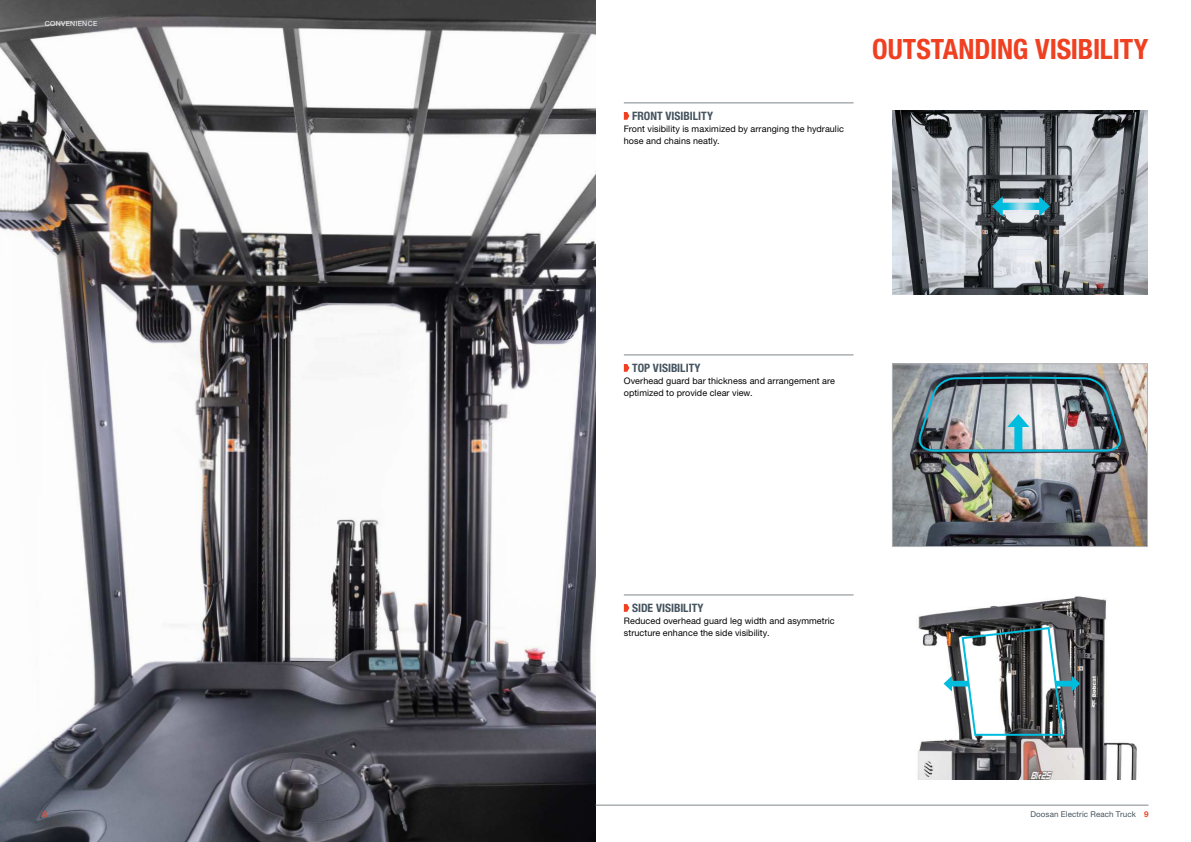
<style>
.page{position:relative;width:1191px;height:842px;background:#fff}
.page>*{position:absolute;margin:0;border:0;box-sizing:border-box;transform-origin:0 0}
.t1{font:700 condensed 28px "Helvetica Neue LT Pro";letter-spacing:-.01em;color:#ef4022}
.t2{font:700 condensed 11.6px "Helvetica Neue LT Pro";color:#45545f}
.t3{font:9px/12px "Helvetica Neue LT Pro";letter-spacing:.01em;color:#000}
.t4{font:8px "Helvetica Neue LT Pro";letter-spacing:.015em;color:#45545f}
.t5{font:700 8px "Helvetica Neue LT Pro";color:#ef4022}
.t6{font:7px "Helvetica Neue LT Pro";letter-spacing:.045em;color:#fff}
.s1{font-weight:700;color:#ef4022}
</style>
<div class="page">
<img style="left:894px;top:366px;width:251px;height:179px">
<div style="left:892px;top:364px;width:255px;height:183px;border:1px solid #b1b3b6"></div>
<img style="left:918px;top:596px;width:219px;height:183px">
<img style="left:892px;top:111px;width:255px;height:183px">
<img style="left:0;top:0;width:595px;height:842px">
<hr style="left:595px;top:805px;width:553px;height:1px;background:#7e878c">
<hr style="left:624px;top:595px;width:229px;height:1px;background:#7e878c">
<svg style="left:624px;top:604px;width:5px;height:8px"></svg>
<hr style="left:624px;top:103px;width:229px;height:1px;background:#7e878c">
<svg style="left:624px;top:112px;width:5px;height:8px"></svg>
<hr style="left:624px;top:355px;width:229px;height:1px;background:#7e878c">
<svg style="left:624px;top:364px;width:5px;height:8px"></svg>
<svg style="left:992px;top:196px;width:57px;height:20px"></svg>
<img style="left:915px;top:376px;width:212px;height:77px">
<svg style="left:943px;top:626px;width:137px;height:111px"></svg>
<p class="t6" style="left:45px;top:21px;width:54px">CONVENIENCE</p>
<p class="t2" style="left:632px;top:112px;width:82px">FRONT VISIBILITY</p>
<p class="t3" style="left:624px;top:124px;width:221px">Front visibility is maximized by arranging the hydraulic hose and chains neatly.</p>
<h1 class="t1" style="left:872px;top:39px;width:278px">OUTSTANDING VISIBILITY</h1>
<p class="t2" style="left:632px;top:364px;width:70px">TOP VISIBILITY</p>
<p class="t3" style="left:624px;top:376px;width:213px">Overhead guard bar thickness and arrangement are optimized to provide clear view.</p>
<p class="t2" style="left:632px;top:604px;width:73px">SIDE VISIBILITY</p>
<p class="t3" style="left:624px;top:616px;width:212px">Reduced overhead guard leg width and asymmetric structure enhance the side visibility.</p>
<p class="t5" style="left:43px;top:810px;width:6px">8</p>
<p class="t4" style="left:1030px;top:811px;width:119px">Doosan Electric Reach Truck <span class="s1">9</span></p>
</div>
